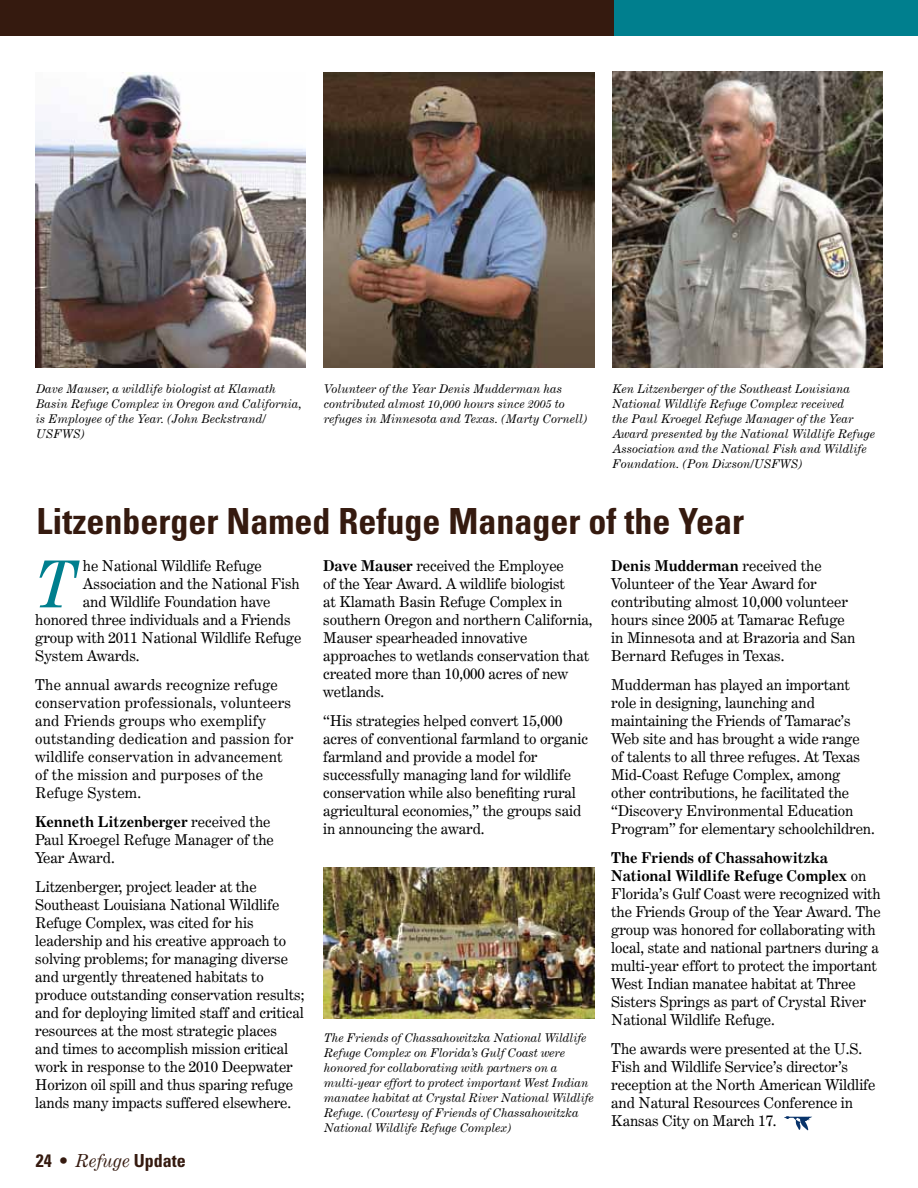
<style>
.page{position:relative;width:918px;height:1188px;background:#fff}
.page>*{position:absolute;margin:0;border:0;box-sizing:border-box;transform-origin:0 0}
.body_text{font:italic 64.8px "Century Expanded BT";color:#007f8e}
.t1{font:700 condensed 36px "Univers";color:#351a0f}
.t2{font:700 condensed 18px "Univers";color:#351a0f}
.body_text-2{font:15px/18px "Century Expanded BT";letter-spacing:-.005em;color:#000}
.body_text-3{font:15px/18px "Century Expanded BT";letter-spacing:.015em;color:#000}
.body_text-4{font:italic 12px/15px "Century Expanded";color:#000}
.s1{font-weight:700}
.s2{font-family:"Century Expanded BT";font-weight:400;font-style:italic;font-stretch:normal}
</style>
<div class="page">
<div style="left:0;top:0;width:918px;height:36px;background:#351a0f"></div>
<div style="left:615px;top:0;width:303px;height:36px;background:#007f8e"></div>
<svg style="left:784px;top:1116px;width:28px;height:14px"></svg>
<img style="left:36px;top:72px;width:270px;height:296px">
<img style="left:324px;top:72px;width:270px;height:296px">
<img style="left:612px;top:72px;width:270px;height:295px">
<img style="left:324px;top:867px;width:270px;height:152px">
<p class="body_text-4" style="left:36px;top:381px;width:267px">Dave Mauser, a wildlife biologist at Klamath Basin Refuge Complex in Oregon and California, is Employee of the Year. (John Beckstrand/ USFWS)</p>
<p class="body_text-4" style="left:324px;top:381px;width:265px">Volunteer of the Year Denis Mudderman has contributed almost 10,000 hours since 2005 to refuges in Minnesota and Texas. (Marty Cornell)</p>
<p class="body_text-4" style="left:612px;top:381px;width:265px">Ken Litzenberger of the Southeast Louisiana National Wildlife Refuge Complex received<br>the Paul Kroegel Refuge Manager of the Year Award presented by the National Wildlife Refuge Association and the National Fish and Wildlife Foundation. (Pon Dixson/USFWS)</p>
<h1 class="t1" style="left:37px;top:499px;width:709px">Litzenberger Named Refuge Manager of the Year</h1>
<p class="body_text" style="left:35px;top:544px;width:44px">T</p>
<p class="body_text-2" style="left:83px;top:557px;width:180px">he National Wildlife Refuge</p>
<p class="body_text-2" style="left:323px;top:557px;width:271px"><span class="s1">Dave Mauser</span> received the Employee<br>of the Year Award. A wildlife biologist<br>at Klamath Basin Refuge Complex in southern Oregon and northern California, Mauser spearheaded innovative approaches to wetlands conservation that created more than 10,000 acres of new wetlands.</p>
<p class="body_text-2" style="left:323px;top:712px;width:266px">“His strategies helped convert 15,000 acres of conventional farmland to organic farmland and provide a model for successfully managing land for wildlife conservation while also benefiting rural agricultural economies,” the groups said in announcing the award.</p>
<p class="body_text-2" style="left:611px;top:557px;width:246px"><span class="s1">Denis Mudderman</span> received the<br>Volunteer of the Year Award for contributing almost 10,000 volunteer hours since 2005 at Tamarac Refuge in Minnesota and at Brazoria and San<br>Bernard Refuges in Texas.</p>
<p class="body_text-2" style="left:611px;top:676px;width:265px">Mudderman has played an important role in designing, launching and maintaining the Friends of Tamarac’s Web site and has brought a wide range of talents to all three refuges. At Texas Mid-Coast Refuge Complex, among other contributions, he facilitated the “Discovery Environmental Education Program” for elementary schoolchildren.</p>
<p class="body_text-2" style="left:611px;top:848px;width:271px"><span class="s1">The Friends of Chassahowitzka National Wildlife Refuge Complex</span> on Florida’s Gulf Coast were recognized with the Friends Group of the Year Award. The group was honored for collaborating with local, state and national partners during a multi-year effort to protect the important West Indian manatee habitat at Three Sisters Springs as part of Crystal River National Wildlife Refuge.</p>
<p class="body_text-2" style="left:611px;top:1039px;width:266px">The awards were presented at the U.S.<br>Fish and Wildlife Service’s director’s reception at the North American Wildlife and Natural Resources Conference in Kansas City on March 17.</p>
<p class="body_text-2" style="left:83px;top:575px;width:218px">Association and the National Fish</p>
<p class="body_text-2" style="left:83px;top:593px;width:189px">and Wildlife Foundation have</p>
<p class="body_text-2" style="left:35px;top:611px;width:257px">honored three individuals and a Friends</p>
<p class="body_text-2" style="left:35px;top:629px;width:268px">group with 2011 National Wildlife Refuge</p>
<p class="body_text-2" style="left:35px;top:647px;width:106px">System Awards.</p>
<p class="body_text-3" style="left:35px;top:676px;width:260px">The annual awards recognize refuge conservation professionals, volunteers and Friends groups who exemplify outstanding dedication and passion for wildlife conservation in advancement of the mission and purposes of the Refuge System.</p>
<p class="body_text-2" style="left:35px;top:812px;width:240px"><span class="s1">Kenneth Litzenberger</span> received the<br>Paul Kroegel Refuge Manager of the<br>Year Award.</p>
<p class="body_text-2" style="left:35px;top:877px;width:271px">Litzenberger, project leader at the Southeast Louisiana National Wildlife Refuge Complex, was cited for his leadership and his creative approach to solving problems; for managing diverse and urgently threatened habitats to produce outstanding conservation results; and for deploying limited staff and critical resources at the most strategic places<br>and times to accomplish mission critical work in response to the 2010 Deepwater Horizon oil spill and thus sparing refuge lands many impacts suffered elsewhere.</p>
<p class="body_text-4" style="left:324px;top:1030px;width:271px">The Friends of Chassahowitzka National Wildlife Refuge Complex on Florida’s Gulf Coast were honored for collaborating with partners on a multi-year effort to protect important West Indian manatee habitat at Crystal River National Wildlife Refuge. (Courtesy of Friends of Chassahowitzka National Wildlife Refuge Complex)</p>
<h3 class="t2" style="left:36px;top:1149px;width:151px">24 • <span class="s2">Refuge</span> Update</h3>
</div>
